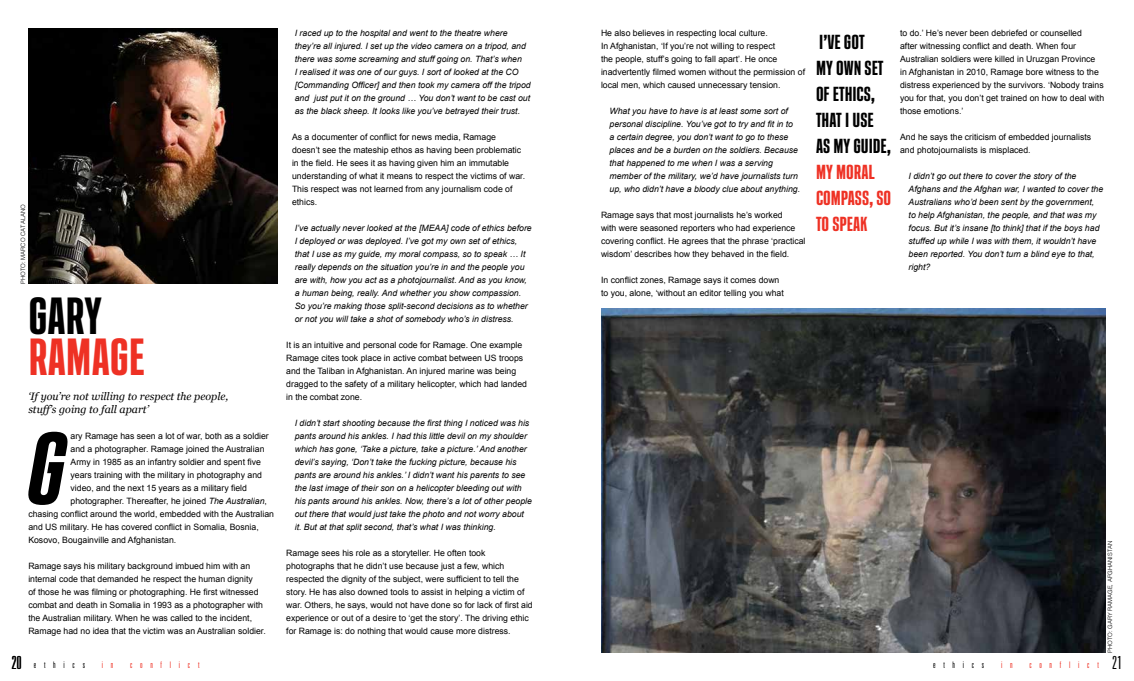
<style>
.page{position:relative;width:1134px;height:681px;background:#fff}
.page>*{position:absolute;margin:0;border:0;box-sizing:border-box;transform-origin:0 0}
.t1{font:italic 800 condensed 94.3px "HK Compression";color:#000}
.t2{font:800 condensed 48px "HK Compression";color:#ee3124}
.t3{font:800 condensed 48px "HK Compression";color:#000}
.t4{font:800 condensed 18.7px/26px "HK Compression";color:#000}
.t5{font:800 condensed 18.7px/26px "HK Compression";color:#ee3124}
.t6{font:italic 10.7px/13px "Georgia";color:#000}
.t7{font:300 ultra-condensed 9px "Univers";letter-spacing:.86em;color:#ee3124}
.t8{font:300 ultra-condensed 9px "Univers";letter-spacing:.86em;color:#000}
.t9{font:8.7px/13px "Arial";color:#000}
.t10{font:italic 8.7px/13px "Arial";color:#000}
.t11{font:300 6px "Helvetica";color:#000}
.s1{font-style:italic}
.s2{font-size:18px}
.s3{font-size:18px;color:#000}
</style>
<div class="page">
<img style="left:28px;top:28px;width:250px;height:255px">
<img style="left:601px;top:309px;width:505px;height:343px">
<p class="t11" style="left:18px;top:284px;width:81px;rotate:-90deg">PHOTO: MARCO CATALANO</p>
<h2 class="t3" style="left:28px;top:286px;width:75px">GARY</h2>
<h2 class="t2" style="left:28px;top:327px;width:118px">RAMAGE</h2>
<p class="t6" style="left:28px;top:389px;width:202px">‘If you’re not willing to respect the people, stuff’s going to fall apart’</p>
<h1 class="t1" style="left:27px;top:409px;width:39px">G</h1>
<p class="t9" style="left:71px;top:429px;width:200px">ary Ramage has seen a lot of war, both as a soldier</p>
<p class="t9" style="left:71px;top:442px;width:195px">and a photographer. Ramage joined the Australian</p>
<p class="t9" style="left:71px;top:455px;width:192px">Army in 1985 as an infantry soldier and spent five</p>
<p class="t9" style="left:71px;top:468px;width:193px">years training with the military in photography and</p>
<p class="t9" style="left:71px;top:481px;width:178px">video, and the next 15 years as a military field</p>
<p class="t9" style="left:71px;top:494px;width:198px">photographer. Thereafter, he joined <span class="s1">The Australian</span>,</p>
<p class="t9" style="left:28px;top:507px;width:247px">chasing conflict around the world, embedded with the Australian</p>
<p class="t9" style="left:28px;top:520px;width:232px">and US military. He has covered conflict in Somalia, Bosnia,</p>
<p class="t9" style="left:28px;top:533px;width:149px">Kosovo, Bougainville and Afghanistan.</p>
<p class="t9" style="left:28px;top:559px;width:239px">Ramage says his military background imbued him with an internal code that demanded he respect the human dignity<br>of those he was filming or photographing. He first witnessed combat and death in Somalia in 1993 as a photographer with the Australian military. When he was called to the incident, Ramage had no idea that the victim was an Australian soldier.</p>
<p class="t10" style="left:295px;top:26px;width:237px">I raced up to the hospital and went to the theatre where they’re all injured. I set up the video camera on a tripod, and there was some screaming and stuff going on. That’s when<br>I realised it was one of our guys. I sort of looked at the CO [Commanding Officer] and then took my camera off the tripod and just put it on the ground … You don’t want to be cast out as the black sheep. It looks like you’ve betrayed their trust.</p>
<p class="t9" style="left:292px;top:130px;width:235px">As a documenter of conflict for news media, Ramage doesn’t see the mateship ethos as having been problematic in the field. He sees it as having given him an immutable understanding of what it means to respect the victims of war.<br>This respect was not learned from any journalism code of ethics.</p>
<p class="t10" style="left:295px;top:221px;width:238px">I’ve actually never looked at the [MEAA] code of ethics before I deployed or was deployed. I’ve got my own set of ethics, that I use as my guide, my moral compass, so to speak … It really depends on the situation you’re in and the people you are with, how you act as a photojournalist. And as you know, a human being, really. And whether you show compassion.<br>So you’re making those split-second decisions as to whether or not you will take a shot of somebody who’s in distress.</p>
<p class="t9" style="left:286px;top:338px;width:242px">It is an intuitive and personal code for Ramage. One example Ramage cites took place in active combat between US troops and the Taliban in Afghanistan. An injured marine was being dragged to the safety of a military helicopter, which had landed in the combat zone.</p>
<p class="t10" style="left:295px;top:416px;width:239px">I didn’t start shooting because the first thing I noticed was his pants around his ankles. I had this little devil on my shoulder which has gone, ‘Take a picture, take a picture.’ And another devil’s saying, ‘Don’t take the fucking picture, because his pants are around his ankles.’ I didn’t want his parents to see the last image of their son on a helicopter bleeding out with his pants around his ankles. Now, there’s a lot of other people out there that would just take the photo and not worry about it. But at that split second, that’s what I was thinking.</p>
<p class="t9" style="left:286px;top:546px;width:248px">Ramage sees his role as a storyteller. He often took photographs that he didn’t use because just a few, which respected the dignity of the subject, were sufficient to tell the story. He has also downed tools to assist in helping a victim of war. Others, he says, would not have done so for lack of first aid experience or out of a desire to ‘get the story’. The driving ethic for Ramage is: do nothing that would cause more distress.</p>
<p class="t9" style="left:601px;top:26px;width:206px">He also believes in respecting local culture.<br>In Afghanistan, ‘If you’re not willing to respect<br>the people, stuff’s going to fall apart’. He once inadvertently filmed women without the permission of local men, which caused unnecessary tension.</p>
<p class="t10" style="left:609px;top:104px;width:192px">What you have to have is at least some sort of personal discipline. You’ve got to try and fit in to a certain degree, you don’t want to go to these places and be a burden on the soldiers. Because that happened to me when I was a serving member of the military, we’d have journalists turn up, who didn’t have a bloody clue about anything.</p>
<p class="t9" style="left:601px;top:208px;width:206px">Ramage says that most journalists he’s worked<br>with were seasoned reporters who had experience covering conflict. He agrees that the phrase ‘practical wisdom’ describes how they behaved in the field.</p>
<p class="t9" style="left:601px;top:273px;width:184px">In conflict zones, Ramage says it comes down to you, alone, ‘without an editor telling you what</p>
<h3 class="t4" style="left:816px;top:28px;width:77px">I’VE GOT<br>MY OWN SET<br>OF ETHICS,<br>THAT I USE<br>AS MY GUIDE,</h3>
<h3 class="t5" style="left:816px;top:158px;width:77px">MY MORAL<br>COMPASS, SO<br>TO SPEAK</h3>
<p class="t9" style="left:900px;top:26px;width:206px">to do.’ He’s never been debriefed or counselled<br>after witnessing conflict and death. When four Australian soldiers were killed in Uruzgan Province in Afghanistan in 2010, Ramage bore witness to the distress experienced by the survivors. ‘Nobody trains you for that, you don’t get trained on how to deal with those emotions.’</p>
<p class="t9" style="left:900px;top:130px;width:192px">And he says the criticism of embedded journalists and photojournalists is misplaced.</p>
<p class="t10" style="left:909px;top:169px;width:196px">I didn’t go out there to cover the story of the Afghans and the Afghan war, I wanted to cover the Australians who’d been sent by the government, to help Afghanistan, the people, and that was my focus. But it’s insane [to think] that if the boys had stuffed up while I was with them, it wouldn’t have been reported. You don’t turn a blind eye to that, right?</p>
<p class="t11" style="left:1105px;top:653px;width:114px;rotate:-90deg">PHOTO: GARY RAMAGE, AFGHANISTAN</p>
<p class="t8" style="left:12px;top:659px;width:75px"><span class="s2">20</span> ethics</p>
<p class="t7" style="left:102px;top:659px;width:13px">i n</p>
<p class="t7" style="left:130px;top:659px;width:71px">conflict</p>
<p class="t8" style="left:933px;top:659px;width:53px">ethics</p>
<p class="t7" style="left:1001px;top:659px;width:13px">i n</p>
<p class="t7" style="left:1029px;top:659px;width:94px">conflict <span class="s3">21</span></p>
</div>
